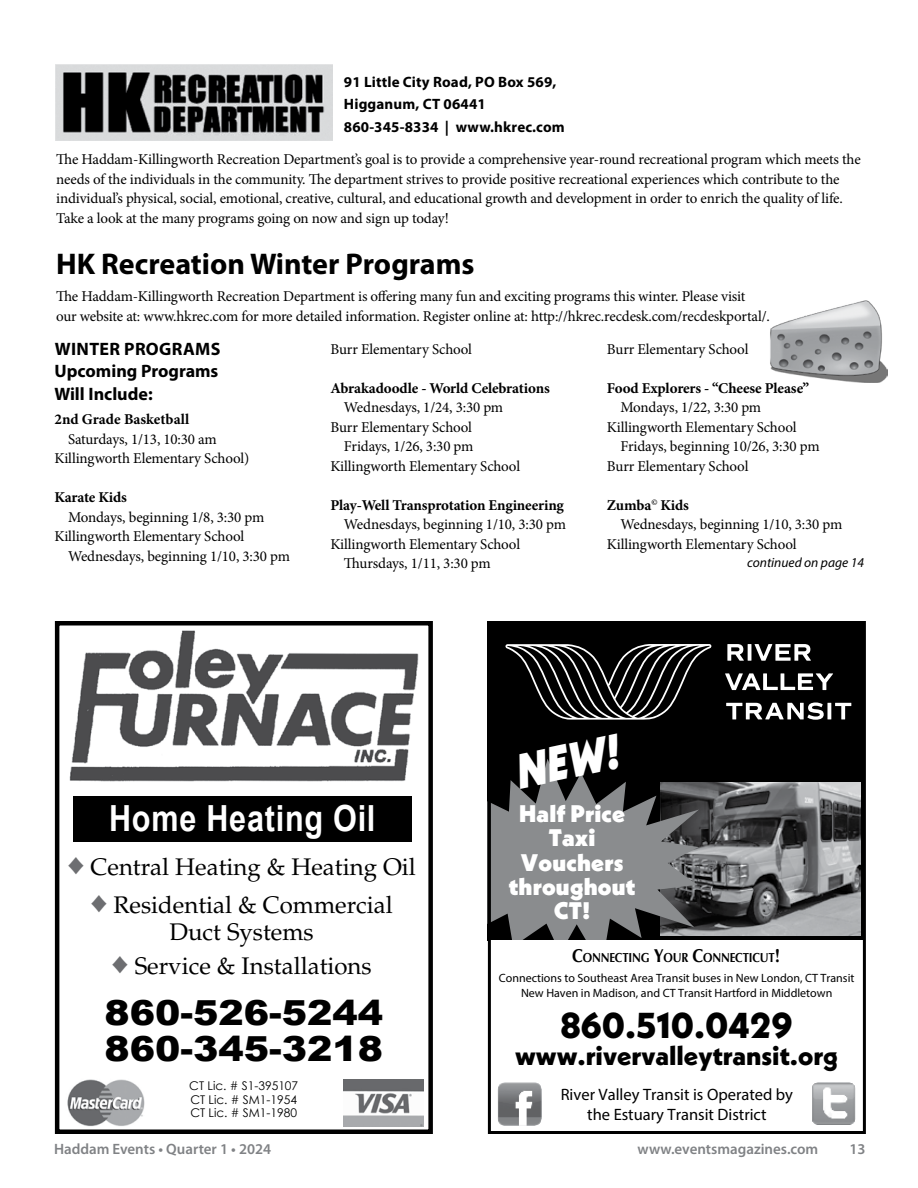
<style>
.page{position:relative;width:918px;height:1188px;background:#fff}
.page>*{position:absolute;margin:0;border:0;box-sizing:border-box;transform-origin:0 0}
.t1{font:italic 900 48.75px "Neue Kabel";color:#fff;scale:.82 1}
.t2{font:700 36px "Arial";letter-spacing:.025em;color:#fff;scale:.85 1}
.t3{font:800 36px "Neue Kabel";color:#000}
.t4{font:900 34.5px/36px "Arial";color:#000;scale:1.1 1}
.t5{font:700 30px "Myriad Pro";color:#000}
.t6{font:800 27px "Neue Kabel";color:#000}
.t7{font:24px/37.5px "Palatino";color:#000;text-align:center}
.t8{font:900 24px/24.5px "Neue Kabel";letter-spacing:.01em;color:#fff;text-align:center}
.t9{font:700 18px/22.5px "Myriad Pro";color:#000;text-align:justify}
.t10{font:16.5px/19.5px "Myriad Pro";color:#000;text-align:center}
.t11{font:15px/19.5px "Minion Pro";letter-spacing:-.01em;color:#000}
.t12{font:700 15px "Minion Pro";letter-spacing:-.01em;color:#000}
.t13{font:700 15px/22.5px "Myriad Pro";letter-spacing:.01em;color:#000}
.t14{font:600 15px "Myriad Pro";color:#808285}
.t15{font:italic 13.5px "Myriad Pro";color:#000}
.t16{font:700 13.05px "Optima";letter-spacing:-.015em;color:#000;scale:.87 1}
.t17{font:12px/14.4px "Myriad Pro";color:#000;text-align:center}
.t18{font:12px/13.5px "Century Gothic";color:#000;text-align:justify}
.s1{color:#6d6e71}
.s2{font-size:18.75px}
</style>
<div class="page">
<div style="left:55px;top:621px;width:378px;height:513px;border:4px solid #000"></div>
<img style="left:69px;top:631px;width:350px;height:151px">
<div style="left:73px;top:796px;width:339px;height:45px;background:#000"></div>
<img style="left:67px;top:1079px;width:78px;height:48px">
<img style="left:343px;top:1079px;width:80px;height:48px">
<img style="left:56px;top:64px;width:277px;height:77px">
<div style="left:488px;top:621px;width:378px;height:319px;background:#000"></div>
<img style="left:699px;top:782px;width:162px;height:154px">
<svg style="left:487px;top:759px;width:212px;height:208px;fill:#8a8c8e"></svg>
<div style="left:488px;top:940px;width:378px;height:194px;background:#fff"></div>
<img style="left:498px;top:1082px;width:44px;height:43px">
<img style="left:812px;top:1082px;width:44px;height:43px">
<div style="left:488px;top:621px;width:378px;height:513px;border:3px solid #000"></div>
<svg style="left:727px;top:644px;width:17px;height:17px"></svg>
<hr style="left:748px;top:644px;width:3px;height:17px;background:#fff">
<svg style="left:755px;top:644px;width:56px;height:17px"></svg>
<svg style="left:725px;top:673px;width:108px;height:17px"></svg>
<svg style="left:726px;top:702px;width:98px;height:18px"></svg>
<svg style="left:827px;top:703px;width:4px;height:16px"></svg>
<svg style="left:835px;top:703px;width:16px;height:16px"></svg>
<svg style="left:505px;top:644px;width:207px;height:76px"></svg>
<img style="left:770px;top:300px;width:118px;height:83px">
<p class="t13" style="left:344px;top:70px;width:222px">91 Little City Road, PO Box 569,<br>Higganum, CT 06441<br>860-345-8334 | www.hkrec.com</p>
<p class="t11" style="left:56px;top:150px;width:806px">The Haddam-Killingworth Recreation Department’s goal is to provide a comprehensive year-round recreational program which meets the needs of the individuals in the community. The department strives to provide positive recreational experiences which contribute to the individual’s physical, social, emotional, creative, cultural, and educational growth and development in order to enrich the quality of life.<br>Take a look at the many programs going on now and sign up today!</p>
<h3 class="t5" style="left:56px;top:244px;width:420px">HK Recreation Winter Programs</h3>
<p class="t11" style="left:56px;top:287px;width:715px">The Haddam-Killingworth Recreation Department is offering many fun and exciting programs this winter. Please visit our website at: www.hkrec.com for more detailed information. Register online at: http://hkrec.recdesk.com/recdeskportal/.</p>
<p class="t9" style="left:55px;top:337px;width:168px">WINTER PROGRAMS Upcoming Programs Will Include:</p>
<p class="t12" style="left:55px;top:409px;width:136px">2nd Grade Basketball</p>
<p class="t11" style="left:55px;top:429px;width:196px;text-indent:14px">Saturdays, 1/13, 10:30 am<br>Killingworth Elementary School)</p>
<p class="t12" style="left:55px;top:487px;width:74px">Karate Kids</p>
<p class="t11" style="left:55px;top:507px;width:211px;text-indent:14px">Mondays, beginning 1/8, 3:30 pm<br>Killingworth Elementary School</p>
<p class="t11" style="left:68px;top:546px;width:223px">Wednesdays, beginning 1/10, 3:30 pm</p>
<p class="t11" style="left:330px;top:339px;width:143px">Burr Elementary School</p>
<p class="t12" style="left:330px;top:377px;width:221px">Abrakadoodle - World Celebrations</p>
<p class="t11" style="left:344px;top:398px;width:161px">Wednesdays, 1/24, 3:30 pm</p>
<p class="t11" style="left:330px;top:417px;width:143px">Burr Elementary School</p>
<p class="t11" style="left:344px;top:437px;width:131px">Fridays, 1/26, 3:30 pm</p>
<p class="t11" style="left:330px;top:456px;width:191px">Killingworth Elementary School</p>
<p class="t12" style="left:330px;top:494px;width:235px">Play-Well Transprotation Engineering</p>
<p class="t11" style="left:344px;top:515px;width:223px">Wednesdays, beginning 1/10, 3:30 pm</p>
<p class="t11" style="left:330px;top:534px;width:191px">Killingworth Elementary School</p>
<p class="t11" style="left:344px;top:554px;width:148px">Thursdays, 1/11, 3:30 pm</p>
<p class="t11" style="left:607px;top:339px;width:143px">Burr Elementary School</p>
<p class="t12" style="left:607px;top:377px;width:204px">Food Explorers - “Cheese Please”</p>
<p class="t11" style="left:620px;top:398px;width:142px">Mondays, 1/22, 3:30 pm</p>
<p class="t11" style="left:607px;top:417px;width:191px">Killingworth Elementary School</p>
<p class="t11" style="left:620px;top:437px;width:201px">Fridays, beginning 10/26, 3:30 pm</p>
<p class="t11" style="left:607px;top:456px;width:143px">Burr Elementary School</p>
<p class="t12" style="left:607px;top:494px;width:84px">Zumba<sup>©</sup> Kids</p>
<p class="t11" style="left:620px;top:515px;width:223px">Wednesdays, beginning 1/10, 3:30 pm</p>
<p class="t11" style="left:607px;top:534px;width:191px">Killingworth Elementary School</p>
<p class="t15" style="left:747px;top:554px;width:118px">continued on page 14</p>
<h1 class="t1" style="left:510px;top:742px;width:128px;rotate:-12deg">NEW!</h1>
<h2 class="t2" style="left:109px;top:795px;width:315px">Home Heating Oil</h2>
<h3 class="t7" style="left:67px;top:849px;width:350px"><span class="s1">♦</span> Central Heating &amp; Heating Oil <span class="s1">♦</span> Residential &amp; Commercial</h3>
<h3 class="t7" style="left:112px;top:915px;width:262px;line-height:34.3px">Duct Systems<br><span class="s1">♦</span> Service &amp; Installations</h3>
<h3 class="t4" style="left:105px;top:994px;width:255px">860-526-5244<br>860-345-3218</h3>
<p class="t18" style="left:189px;top:1079px;width:111px">CT Lic. # S1-395107<br>CT Lic. # SM1-1954<br>CT Lic. # SM1-1980</p>
<h3 class="t8" style="left:509px;top:801px;width:128px">Half Price<br>Taxi<br>Vouchers throughout<br>CT!</h3>
<p class="t16" style="left:572px;top:950px;width:240px"><span class="s2">C</span>ONNECTING <span class="s2">Y</span>OUR <span class="s2">C</span>ONNECTICUT<span class="s2">!</span></p>
<p class="t17" style="left:499px;top:971px;width:357px">Connections to Southeast Area Transit buses in New London, CT Transit<br>New Haven in Madison, and CT Transit Hartford in Middletown</p>
<h2 class="t3" style="left:560px;top:1002px;width:234px">860.510.0429</h2>
<h3 class="t6" style="left:515px;top:1038px;width:324px">www.rivervalleytransit.org</h3>
<p class="t10" style="left:561px;top:1085px;width:234px">River Valley Transit is Operated by the Estuary Transit District</p>
<p class="t14" style="left:54px;top:1140px;width:219px">Haddam Events • Quarter 1 • 2024</p>
<p class="t14" style="left:638px;top:1140px;width:182px">www.eventsmagazines.com</p>
<p class="t14" style="left:849px;top:1140px;width:18px">13</p>
</div>
